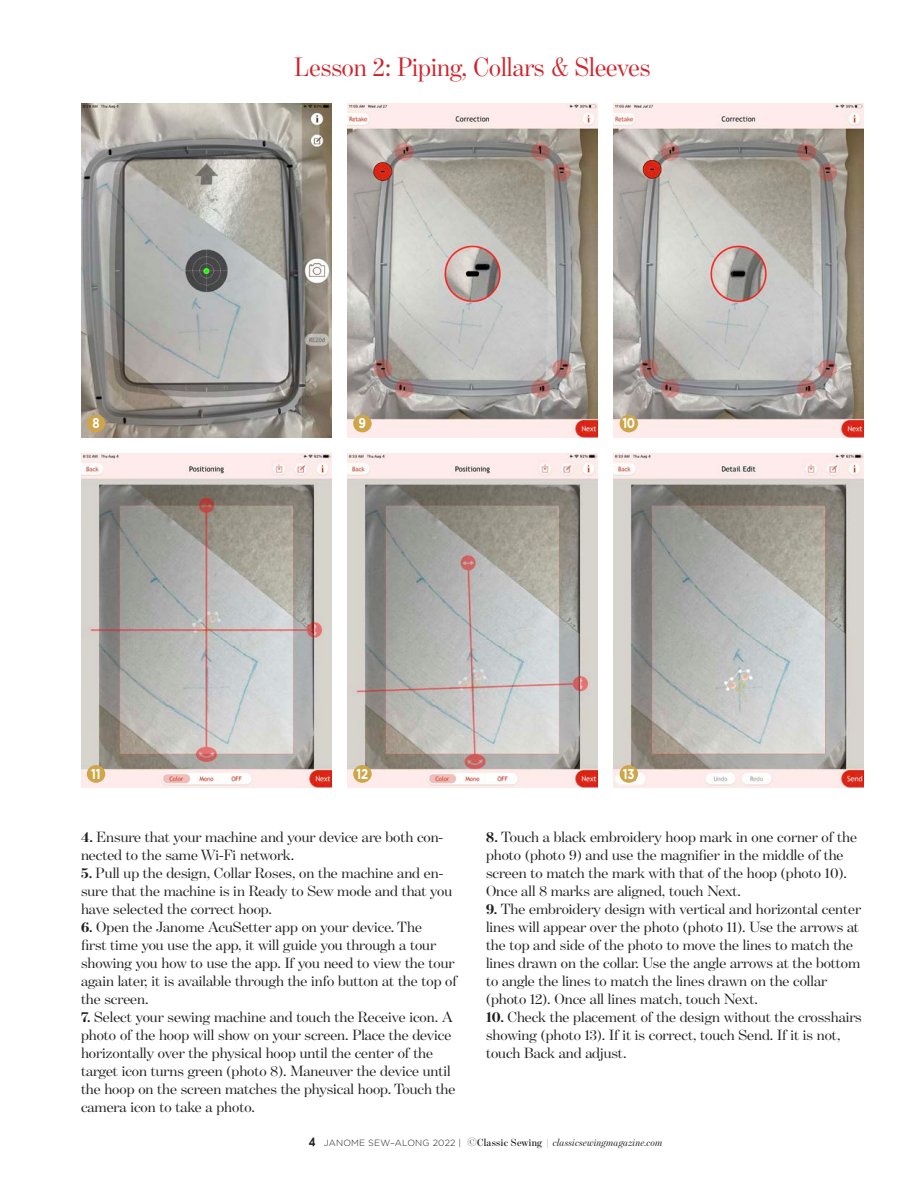
<style>
.page{position:relative;width:918px;height:1188px;background:#fff}
.page>*{position:absolute;margin:0;border:0;box-sizing:border-box;transform-origin:0 0}
.Lead_Paragraph{font:27px "Benton Mod Disp";color:#d1232a}
.Text_-_How_to{font:15px/18px "Benton Mod Disp";color:#231f20;scale:1.1 1}
.t1{font:700 14.25px "Gotham";letter-spacing:-.02em;color:#fff;scale:.8 1}
.t2{font:italic 10.5px "Benton Mod Disp";letter-spacing:.02em;color:#231f20}
.s1{font-weight:700}
.s2{font-family:"Moderne Demi";font-style:normal;font-size:12px}
.s3{font-family:"Gotham";font-weight:300;font-style:normal;font-size:9px}
.s4{font-weight:300;font-size:12px}
.s5{font-weight:600;font-style:normal}
.s6{font-weight:300}
</style>
<div class="page">
<img style="left:81px;top:104px;width:250px;height:333px">
<img style="left:81px;top:454px;width:250px;height:333px">
<img style="left:347px;top:104px;width:251px;height:333px">
<img style="left:347px;top:454px;width:251px;height:333px">
<img style="left:614px;top:104px;width:250px;height:333px">
<img style="left:614px;top:454px;width:250px;height:333px">
<div style="left:87px;top:415px;width:18px;height:17px;background:#cea549;border-radius:50%"></div>
<div style="left:87px;top:765px;width:18px;height:18px;background:#cea549;border-radius:50%"></div>
<div style="left:353px;top:415px;width:19px;height:17px;background:#cea549;border-radius:50%"></div>
<div style="left:353px;top:765px;width:19px;height:18px;background:#cea549;border-radius:50%"></div>
<div style="left:620px;top:415px;width:18px;height:17px;background:#cea549;border-radius:50%"></div>
<div style="left:620px;top:765px;width:18px;height:18px;background:#cea549;border-radius:50%"></div>
<p class="t1" style="left:92px;top:414px;width:10px">8</p>
<p class="t1" style="left:91px;top:764px;width:13px">11</p>
<p class="Lead_Paragraph" style="left:294px;top:52px;width:358px">Lesson 2: Piping, Collars &amp; Sleeves</p>
<p class="t1" style="left:359px;top:414px;width:11px">9</p>
<p class="t1" style="left:357px;top:764px;width:16px">12</p>
<p class="t1" style="left:622px;top:414px;width:18px">10</p>
<p class="t1" style="left:623px;top:764px;width:16px">13</p>
<p class="Text_-_How_to" style="left:81px;top:827px;width:331px"><span class="s1">4.</span> Ensure that your machine and your device are both con&shy;nected to the same Wi-Fi network.</p>
<p class="Text_-_How_to" style="left:81px;top:863px;width:339px"><span class="s1">5.</span> Pull up the design, Collar Roses, on the machine and en&shy;sure that the machine is in Ready to Sew mode and that you have selected the correct hoop.</p>
<p class="Text_-_How_to" style="left:81px;top:917px;width:344px"><span class="s1">6.</span> Open the Janome AcuSetter app on your device. The<br>first time you use the app, it will guide you through a tour showing you how to use the app. If you need to view the tour again later, it is available through the info button at the top of the screen.</p>
<p class="Text_-_How_to" style="left:81px;top:1007px;width:342px"><span class="s1">7.</span> Select your sewing machine and touch the Receive icon. A photo of the hoop will show on your screen. Place the device horizontally over the physical hoop until the center of the target icon turns green (photo 8). Maneuver the device until the hoop on the screen matches the physical hoop. Touch the camera icon to take a photo.</p>
<p class="Text_-_How_to" style="left:486px;top:827px;width:339px"><span class="s1">8.</span> Touch a black embroidery hoop mark in one corner of the photo (photo 9) and use the magnifier in the middle of the screen to match the mark with that of the hoop (photo 10).<br>Once all 8 marks are aligned, touch Next.</p>
<p class="Text_-_How_to" style="left:486px;top:899px;width:343px"><span class="s1">9.</span> The embroidery design with vertical and horizontal center lines will appear over the photo (photo 11). Use the arrows at the top and side of the photo to move the lines to match the lines drawn on the collar. Use the angle arrows at the bottom to angle the lines to match the lines drawn on the collar (photo 12). Once all lines match, touch Next.</p>
<p class="Text_-_How_to" style="left:486px;top:1007px;width:343px"><span class="s1">10.</span> Check the placement of the design without the crosshairs showing (photo 13). If it is correct, touch Send. If it is not, touch Back and adjust.</p>
<p class="t2" style="left:309px;top:1137px;width:355px"><span class="s2">4</span> <span class="s3">JANOME SEW–ALONG 2022 |</span> <span class="s4">©</span><span class="s5">Classic Sewing</span> <span class="s6">|</span> classicsewingmagazine.com</p>
</div>
